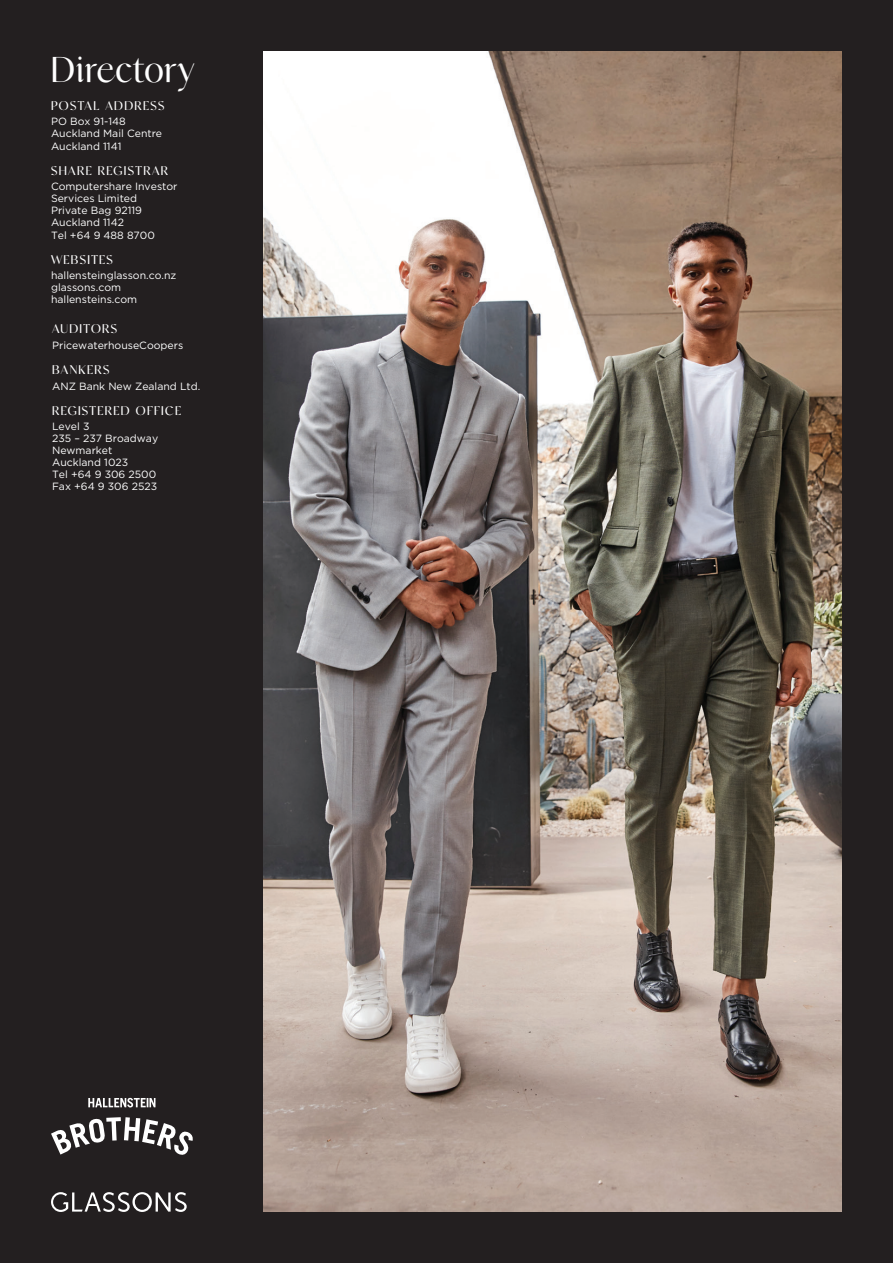
<style>
.page{position:relative;width:893px;height:1263px;background:#231f20}
.page>*{position:absolute;margin:0;border:0;box-sizing:border-box;transform-origin:0 0}
.t1{font:39px "Analogue";letter-spacing:.015em;color:#fff;scale:.95 1}
.t2{font:13.65px "Analogue";letter-spacing:.1em;color:#fff}
.t3{font:10.5px "Gotham";color:#fff}
</style>
<div class="page">
<img style="left:263px;top:51px;width:579px;height:1161px">
<svg style="left:51px;top:1192px;width:136px;height:20px"></svg>
<svg style="left:88px;top:1098px;width:67px;height:9px"></svg>
<svg style="left:51px;top:1117px;width:142px;height:38px"></svg>
<p class="t1" style="left:51px;top:47px;width:153px">Directory</p>
<p class="t2" style="left:51px;top:98px;width:115px">POSTAL ADDRESS</p>
<p class="t3" style="left:51px;top:115px;width:76px">PO Box 91-148</p>
<p class="t3" style="left:51px;top:127px;width:113px">Auckland Mail Centre</p>
<p class="t3" style="left:51px;top:140px;width:72px">Auckland 1141</p>
<p class="t2" style="left:51px;top:163px;width:119px">SHARE REGISTRAR</p>
<p class="t3" style="left:51px;top:181px;width:128px">Computershare Investor</p>
<p class="t3" style="left:51px;top:193px;width:88px">Services Limited</p>
<p class="t3" style="left:51px;top:205px;width:93px">Private Bag 92119</p>
<p class="t3" style="left:51px;top:217px;width:75px">Auckland 1142</p>
<p class="t3" style="left:51px;top:230px;width:105px">Tel +64 9 488 8700</p>
<p class="t2" style="left:51px;top:252px;width:63px">WEBSITES</p>
<p class="t3" style="left:51px;top:270px;width:127px">hallensteinglasson.co.nz</p>
<p class="t3" style="left:51px;top:282px;width:72px">glassons.com</p>
<p class="t3" style="left:51px;top:294px;width:88px">hallensteins.com</p>
<p class="t2" style="left:52px;top:320px;width:67px">AUDITORS</p>
<p class="t3" style="left:52px;top:339px;width:133px">PricewaterhouseCoopers</p>
<p class="t2" style="left:52px;top:362px;width:59px">BANKERS</p>
<p class="t3" style="left:52px;top:380px;width:150px">ANZ Bank New Zealand Ltd.</p>
<p class="t2" style="left:52px;top:403px;width:130px">REGISTERED OFFICE</p>
<p class="t3" style="left:52px;top:421px;width:39px">Level 3</p>
<p class="t3" style="left:52px;top:433px;width:108px">235 – 237 Broadway</p>
<p class="t3" style="left:52px;top:445px;width:62px">Newmarket</p>
<p class="t3" style="left:52px;top:457px;width:78px">Auckland 1023</p>
<p class="t3" style="left:52px;top:469px;width:106px">Tel +64 9 306 2500</p>
<p class="t3" style="left:52px;top:481px;width:107px">Fax +64 9 306 2523</p>
</div>
